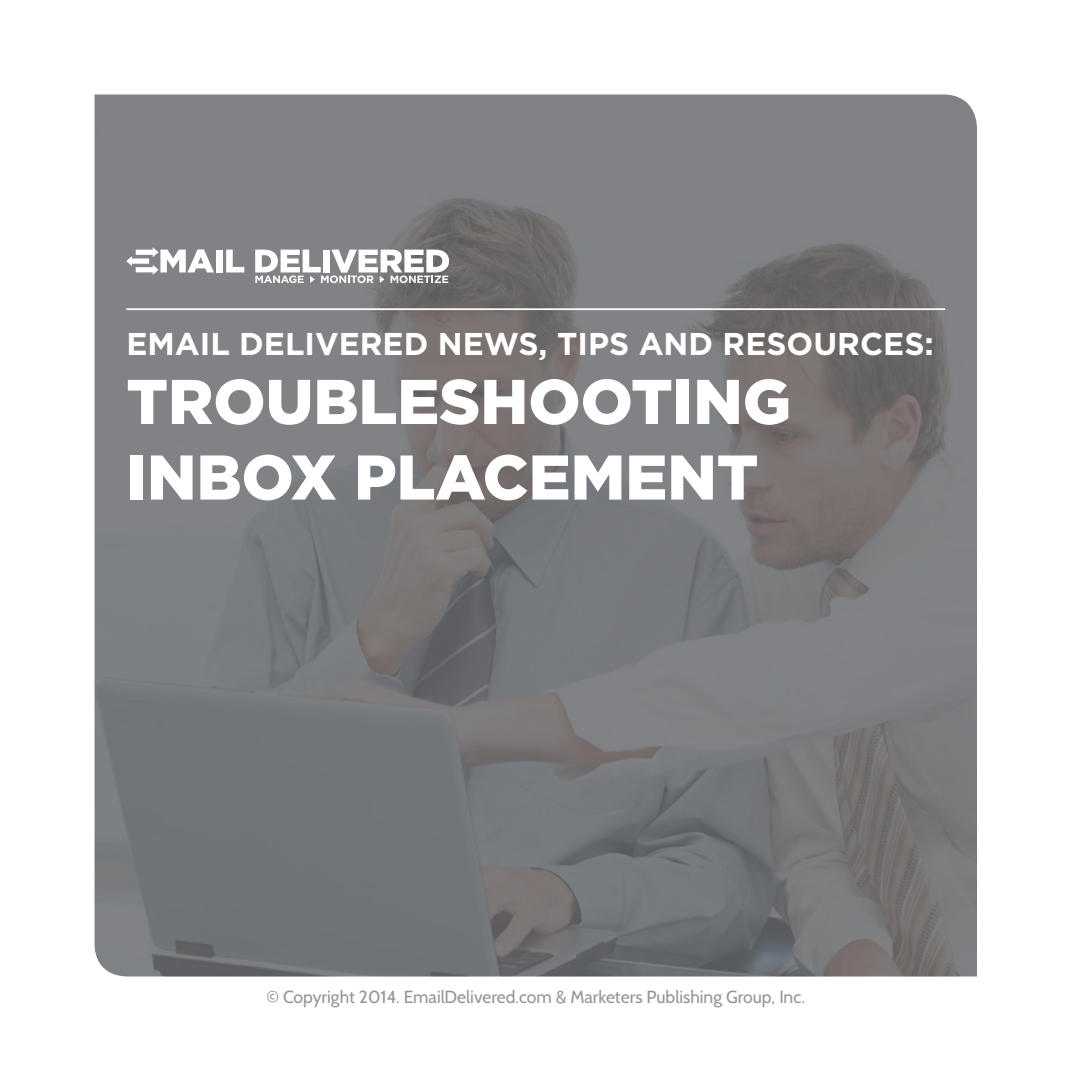
<style>
.page{position:relative;width:1071px;height:1071px;background:#fff}
.page>*{position:absolute;margin:0;border:0;box-sizing:border-box;transform-origin:0 0}
.t1{font:900 63px/75.6px "Gotham";color:#fff}
.t2{font:700 31.5px "Gotham";color:#fff}
.t3{font:17.5px "Cabin";color:#939598}
</style>
<div class="page">
<img style="left:94px;top:94px;width:883px;height:882px">
<div style="left:216px;top:250px;width:6px;height:22px;background:#fff"></div>
<svg style="left:226px;top:250px;width:18px;height:22px"></svg>
<svg style="left:255px;top:250px;width:194px;height:33px"></svg>
<svg style="left:126px;top:247px;width:88px;height:28px"></svg>
<hr style="left:126px;top:308px;width:819px;height:2px;background:#fff">
<h2 class="t2" style="left:126px;top:326px;width:809px">EMAIL DELIVERED NEWS, TIPS AND RESOURCES:</h2>
<h1 class="t1" style="left:126px;top:362px;width:666px">TROUBLESHOOTING<br>INBOX PLACEMENT</h1>
<p class="t3" style="left:267px;top:986px;width:540px">© Copyright 2014. EmailDelivered.com &amp; Marketers Publishing Group, Inc.</p>
</div>
